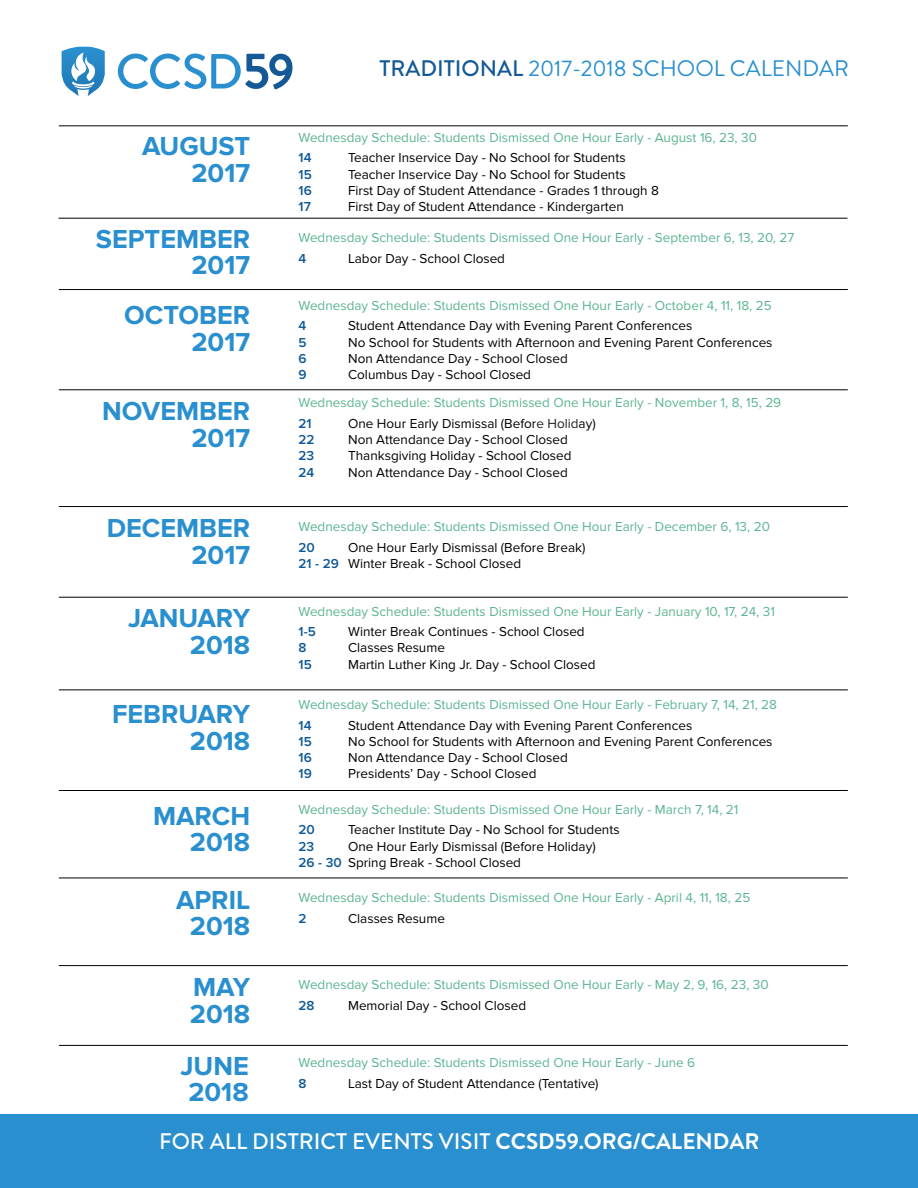
<style>
.page{position:relative;width:918px;height:1188px;background:#fff}
.page>*{position:absolute;margin:0;border:0;box-sizing:border-box;transform-origin:0 0}
.t1{font:700 27px/26.7px "Proxima Nova";color:#298fcf;text-align:right}
.t2{font:500 22.5px "Brandon Grotesque";color:#fff}
.t3{font:22.5px "Brandon Grotesque";color:#298fcf}
.t4{font:13.5px/16.2px "Proxima Nova";color:#000}
.t5{font:13.5px "Proxima Nova";color:#5cb591}
.t6{font:600 13.5px "Proxima Nova";color:#0f5996}
.s1{font-weight:500;color:#145996}
.s2{color:#231f20}
.s3{font-weight:600;color:#0f5996}
.s4{font-weight:700}
</style>
<div class="page">
<svg style="left:118px;top:54px;width:175px;height:35px"></svg>
<svg style="left:62px;top:47px;width:43px;height:49px"></svg>
<hr style="left:58px;top:218px;width:790px;height:1px;background:#000">
<hr style="left:59px;top:289px;width:789px;height:1px;background:#000">
<hr style="left:59px;top:126px;width:789px;height:1px;background:#000">
<hr style="left:59px;top:390px;width:789px;height:1px;background:#000">
<hr style="left:59px;top:506px;width:789px;height:1px;background:#000">
<hr style="left:59px;top:597px;width:789px;height:1px;background:#000">
<hr style="left:59px;top:690px;width:789px;height:1px;background:#000">
<hr style="left:59px;top:790px;width:789px;height:1px;background:#000">
<hr style="left:59px;top:878px;width:789px;height:1px;background:#000">
<hr style="left:59px;top:965px;width:789px;height:1px;background:#000">
<hr style="left:59px;top:1045px;width:789px;height:1px;background:#000">
<div style="left:0;top:1115px;width:918px;height:73px;background:#298fcf"></div>
<h1 class="t1" style="left:142px;top:133px;width:110px">AUGUST<br>2017</h1>
<h1 class="t1" style="left:96px;top:226px;width:156px">SEPTEMBER<br>2017</h1>
<h1 class="t1" style="left:124px;top:303px;width:127px">OCTOBER<br>2017</h1>
<h1 class="t1" style="left:102px;top:399px;width:150px">NOVEMBER<br>2017</h1>
<h1 class="t1" style="left:107px;top:515px;width:145px">DECEMBER<br>2017</h1>
<h1 class="t1" style="left:128px;top:606px;width:124px">JANUARY<br>2018</h1>
<h1 class="t1" style="left:112px;top:702px;width:140px">FEBRUARY<br>2018</h1>
<h1 class="t1" style="left:153px;top:803px;width:99px">MARCH<br>2018</h1>
<h1 class="t1" style="left:176px;top:887px;width:76px;text-align:center">APRIL<br>2018</h1>
<h2 class="t3" style="left:380px;top:53px;width:471px"><span class="s1">TRADITIONAL</span> 2017-2018 SCHOOL CALENDAR</h2>
<p class="t5" style="left:299px;top:129px;width:460px">Wednesday Schedule: Students Dismissed One Hour Early - August 16, 23, 30</p>
<p class="t6" style="left:299px;top:150px;width:14px">14</p>
<p class="t4" style="left:348px;top:150px;width:279px">Teacher Inservice Day - No School for Students</p>
<p class="t6" style="left:299px;top:166px;width:15px">15</p>
<p class="t4" style="left:348px;top:166px;width:279px">Teacher Inservice Day - No School for Students</p>
<p class="t6" style="left:299px;top:182px;width:15px">16</p>
<p class="t4" style="left:348px;top:182px;width:312px">First Day of Student Attendance - Grades 1 through 8</p>
<p class="t6" style="left:299px;top:199px;width:14px">17</p>
<p class="t4" style="left:348px;top:199px;width:277px">First Day of Student Attendance - Kindergarten</p>
<p class="t5" style="left:299px;top:230px;width:497px">Wednesday Schedule: Students Dismissed One Hour Early - September 6, 13, 20, 27</p>
<p class="t6" style="left:299px;top:250px;width:9px">4</p>
<p class="t4" style="left:348px;top:250px;width:158px">Labor Day - School Closed</p>
<p class="t5" style="left:299px;top:297px;width:475px">Wednesday Schedule: Students Dismissed One Hour Early - October 4, 11, 18, 25</p>
<p class="t6" style="left:299px;top:318px;width:9px">4</p>
<p class="t4" style="left:348px;top:318px;width:346px">Student Attendance Day with Evening Parent Conferences</p>
<p class="t6" style="left:299px;top:334px;width:10px">5</p>
<p class="t4" style="left:348px;top:334px;width:426px">No School for Students with Afternoon and Evening Parent Conferences</p>
<p class="t6" style="left:299px;top:350px;width:10px">6</p>
<p class="t4" style="left:348px;top:350px;width:221px">Non Attendance Day - School Closed</p>
<p class="t6" style="left:299px;top:367px;width:10px">9</p>
<p class="t4" style="left:348px;top:367px;width:184px">Columbus Day - School Closed</p>
<p class="t5" style="left:299px;top:395px;width:484px">Wednesday Schedule: Students Dismissed One Hour Early - November 1, 8, 15, 29</p>
<p class="t6" style="left:299px;top:416px;width:15px">21</p>
<p class="t4" style="left:348px;top:416px;width:249px">One Hour Early Dismissal (Befor<span class="s2">e Holid</span>ay)</p>
<p class="t6" style="left:299px;top:432px;width:18px">22</p>
<p class="t4" style="left:348px;top:432px;width:221px">Non Attendance Day - School Closed</p>
<p class="t6" style="left:299px;top:448px;width:17px">23</p>
<p class="t4" style="left:348px;top:448px;width:225px">Thanksgiving Holiday - School Closed</p>
<p class="t6" style="left:299px;top:464px;width:17px">24</p>
<p class="t4" style="left:348px;top:464px;width:221px">Non Attendance Day - School Closed</p>
<p class="t5" style="left:299px;top:519px;width:473px">Wednesday Schedule: Students Dismissed One Hour Early - December 6, 13, 20</p>
<p class="t6" style="left:299px;top:540px;width:18px">20</p>
<p class="t4" style="left:299px;top:540px;width:288px;text-indent:50px">One Hour Early Dismissal (Before Break)<br><span class="s3">21 - 29</span> Winter Break - School Closed</p>
<p class="t5" style="left:299px;top:603px;width:478px">Wednesday Schedule: Students Dismissed One Hour Early - January 10, 17, 24, 31</p>
<p class="t6" style="left:299px;top:624px;width:19px">1-5</p>
<p class="t4" style="left:348px;top:624px;width:238px">Winter Break Continues - School Closed</p>
<p class="t6" style="left:299px;top:640px;width:10px">8</p>
<p class="t4" style="left:348px;top:640px;width:98px">Classes Resume</p>
<p class="t6" style="left:299px;top:656px;width:15px">15</p>
<p class="t4" style="left:348px;top:656px;width:249px">Martin Luther King Jr. Day - School Closed</p>
<p class="t5" style="left:299px;top:697px;width:480px">Wednesday Schedule: Students Dismissed One Hour Early - February 7, 14, 21, 28</p>
<p class="t6" style="left:299px;top:717px;width:14px">14</p>
<p class="t4" style="left:348px;top:717px;width:346px">Student Attendance Day with Evening Parent Conferences</p>
<p class="t6" style="left:299px;top:733px;width:15px">15</p>
<p class="t4" style="left:348px;top:733px;width:426px">No School for Students with Afternoon and Evening Parent Conferences</p>
<p class="t6" style="left:299px;top:750px;width:15px">16</p>
<p class="t4" style="left:348px;top:750px;width:221px">Non Attendance Day - School Closed</p>
<p class="t6" style="left:299px;top:766px;width:15px">19</p>
<p class="t4" style="left:348px;top:766px;width:190px">Presidents’ Day - School Closed</p>
<p class="t5" style="left:299px;top:802px;width:441px">Wednesday Schedule: Students Dismissed One Hour Early - March 7, 14, 21</p>
<p class="t6" style="left:299px;top:822px;width:18px">20</p>
<p class="t4" style="left:348px;top:822px;width:273px">Teacher Institute Day - No School for Students</p>
<p class="t6" style="left:299px;top:838px;width:17px">23</p>
<p class="t4" style="left:299px;top:838px;width:299px;text-indent:50px">One Hour Early Dismissal (Before Holiday)<br><span class="s3">26 - 30</span> Spring Break - School Closed</p>
<p class="t5" style="left:299px;top:890px;width:453px">Wednesday Schedule: Students Dismissed One Hour Early - April 4, 11, 18, 25</p>
<p class="t6" style="left:299px;top:911px;width:10px">2</p>
<p class="t4" style="left:348px;top:910px;width:98px">Classes Resume</p>
<h1 class="t1" style="left:190px;top:974px;width:62px;text-align:left">MAY<br>2018</h1>
<h1 class="t1" style="left:180px;top:1053px;width:70px;text-align:left">JUNE<br>2018</h1>
<h2 class="t2" style="left:159px;top:1126px;width:602px">FOR ALL DISTRICT EVENTS VISIT <span class="s4">CCSD59.ORG/CALENDAR</span></h2>
<p class="t5" style="left:299px;top:977px;width:472px">Wednesday Schedule: Students Dismissed One Hour Early - May 2, 9, 16, 23, 30</p>
<p class="t6" style="left:299px;top:998px;width:18px">28</p>
<p class="t4" style="left:348px;top:998px;width:180px">Memorial Day - School Closed</p>
<p class="t5" style="left:299px;top:1055px;width:398px">Wednesday Schedule: Students Dismissed One Hour Early - June 6</p>
<p class="t6" style="left:299px;top:1076px;width:10px">8</p>
<p class="t4" style="left:348px;top:1076px;width:252px">Last Day of Student Attendance (Tentative)</p>
</div>
